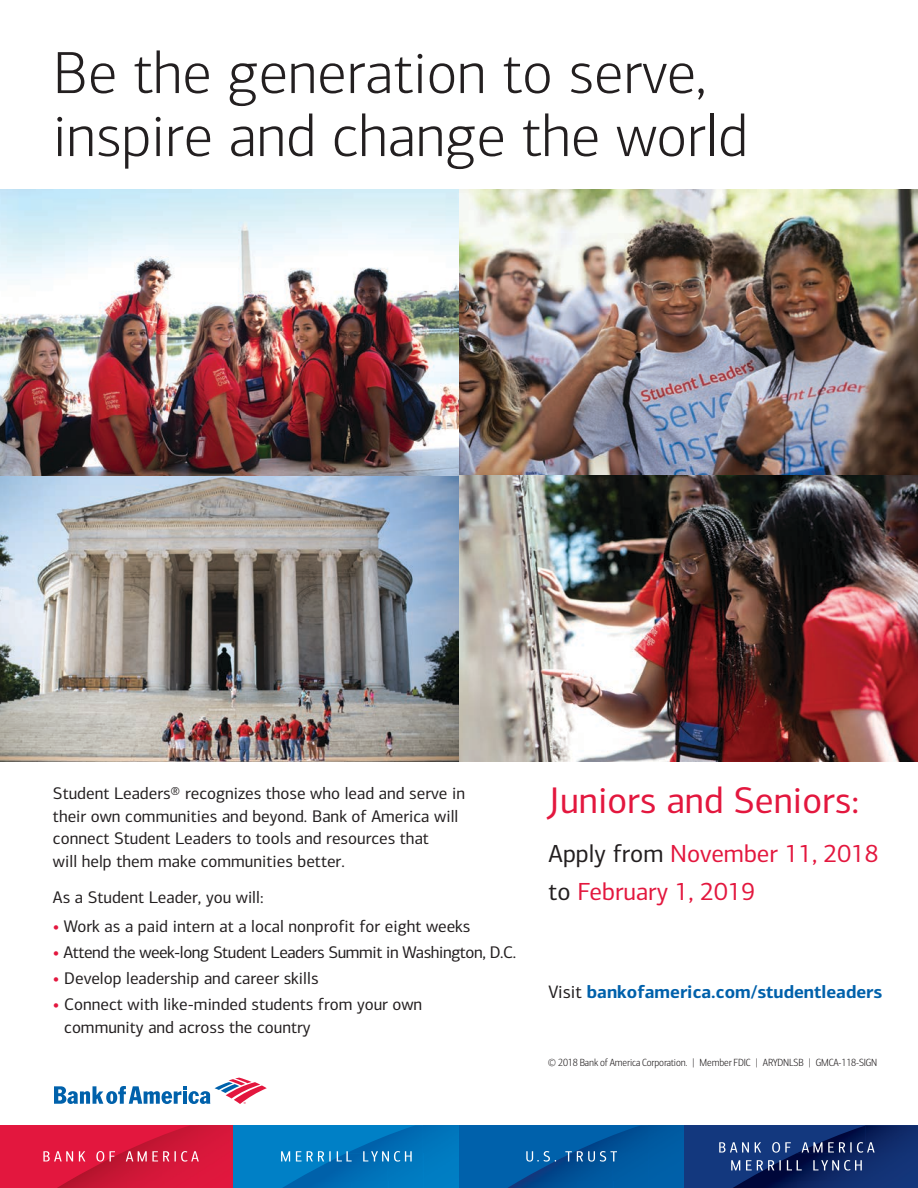
<style>
.page{position:relative;width:918px;height:1188px;background:#fff}
.page>*{position:absolute;margin:0;border:0;box-sizing:border-box;transform-origin:0 0}
.t1{font:300 60px/63px "Connections";color:#231f20}
.t2{font:37.35px "Connections";color:#e3173e}
.t3{font:24.9px/38.4px "Connections";color:#e3173e}
.t4{font:700 18.15px "Connections";color:#0061ab}
.t5{font:16.95px/22.5px "Connections";color:#231f20}
.t6{font:16.95px "Connections";letter-spacing:-.025em;color:#231f20}
.t7{font:300 10.5px "Connections Cond";letter-spacing:-.01em;color:#231f20}
.s1{font-weight:700;color:#e3173e}
.s2{color:#231f20}
.s3{font-weight:400;color:#231f20}
</style>
<div class="page">
<div style="left:0;top:1125px;width:234px;height:63px;background:#e3173e"></div>
<img style="left:126px;top:1125px;width:72px;height:26px">
<img style="left:198px;top:1125px;width:36px;height:63px">
<img style="left:67px;top:1162px;width:96px;height:20px">
<img style="left:57px;top:1182px;width:100px;height:6px">
<svg style="left:43px;top:1151px;width:156px;height:11px"></svg>
<div style="left:234px;top:1125px;width:225px;height:63px;background:#0080c6"></div>
<img style="left:352px;top:1125px;width:72px;height:29px">
<img style="left:293px;top:1162px;width:95px;height:20px">
<img style="left:283px;top:1182px;width:89px;height:6px">
<svg style="left:281px;top:1151px;width:131px;height:11px"></svg>
<div style="left:459px;top:1125px;width:225px;height:63px;background:#0061ab"></div>
<img style="left:577px;top:1125px;width:72px;height:29px">
<img style="left:518px;top:1162px;width:95px;height:20px">
<img style="left:508px;top:1182px;width:84px;height:6px">
<svg style="left:526px;top:1151px;width:91px;height:11px"></svg>
<div style="left:684px;top:1125px;width:234px;height:63px;background:#13387e"></div>
<img style="left:822px;top:1125px;width:96px;height:29px">
<img style="left:743px;top:1154px;width:156px;height:28px">
<img style="left:733px;top:1182px;width:123px;height:6px">
<svg style="left:719px;top:1142px;width:156px;height:29px"></svg>
<svg style="left:54px;top:1078px;width:213px;height:26px"></svg>
<img style="left:0;top:189px;width:918px;height:572px">
<h1 class="t1" style="left:53px;top:42px;width:696px">Be the generation to serve, inspire and change the world</h1>
<p class="t5" style="left:53px;top:782px;width:414px">Student Leaders® recognizes those who lead and serve in their own communities and beyond. Bank of America will connect Student Leaders to tools and resources that<br>will help them make communities better.</p>
<p class="t5" style="left:53px;top:886px;width:212px">As a Student Leader, you will:</p>
<p class="t5" style="left:53px;top:915px;width:419px"><span class="s1">•</span> Work as a paid intern at a local nonprofit for eight weeks</p>
<p class="t6" style="left:53px;top:942px;width:465px"><span class="s1">•</span> Attend the week-long Student Leaders Summit in Washington, D.C.</p>
<p class="t5" style="left:53px;top:967px;width:267px"><span class="s1">•</span> Develop leadership and career skills</p>
<p class="t5" style="left:64px;top:993px;width:360px;text-indent:-11px"><span class="s1">•</span> Connect with like-minded students from your own community and across the country</p>
<h2 class="t2" style="left:549px;top:779px;width:312px">Juniors and Seniors:</h2>
<h3 class="t3" style="left:549px;top:834px;width:331px"><span class="s2">Apply from</span> November 11, 2018 <span class="s2">to</span> February 1, 2019</h3>
<p class="t4" style="left:549px;top:981px;width:335px"><span class="s3">Visit</span> bankofamerica.com/studentleaders</p>
<p class="t7" style="left:548px;top:1057px;width:331px">© 2018 Bank of America Corporation. | Member FDIC | ARYDNLSB | GMCA-118-SIGN</p>
</div>
